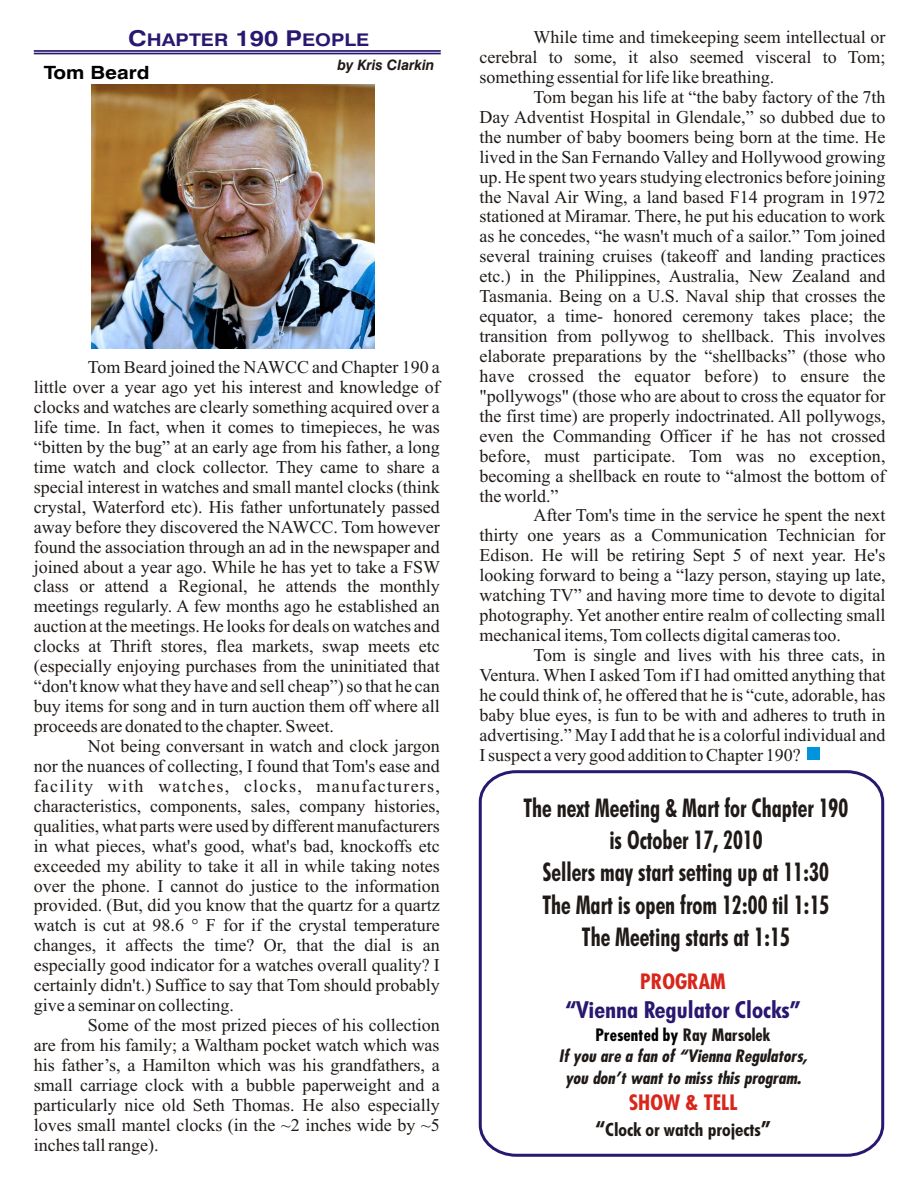
<style>
.page{position:relative;width:918px;height:1188px;background:#fff}
.page>*{position:absolute;margin:0;border:0;box-sizing:border-box;transform-origin:0 0}
.t1{font:700 condensed 25.8px/32.4px "Futura BT";color:#1f1a17;text-align:center;scale:.87 1}
.t2{font:700 condensed 23.55px "Futura BT";color:#291770;scale:1.05 1}
.t3{font:700 condensed 20.7px "Futura";color:#d9261c;scale:1.05 1}
.t4{font:700 condensed 18.3px "Futura BT";color:#1f1a17;scale:1.05 1}
.t5{font:700 18.3px "Swiss 721 BT";color:#000;scale:1.14 1}
.t6{font:18px/20px "Times New Roman";color:#1f1a17;text-align:justify}
.t7{font:700 17.4px "Swiss 721 BT";color:#291770;scale:1.15 1}
.t8{font:italic 700 condensed 16.65px/21.6px "Futura";color:#1f1a17;text-align:center;scale:1.05 1}
.t9{font:italic 700 14.4px "Swiss 721 BT";color:#1f1a17}
.s1{font-size:21.75px}
.s2{font-style:normal;color:#000}
.s3{font-style:normal}
.s4{font-size:21px}
</style>
<div class="page">
<hr style="left:34px;top:53px;width:407px;height:1px;background:#291770">
<hr style="left:34px;top:50px;width:407px;height:2px;background:#291770">
<img style="left:92px;top:84px;width:283px;height:264px">
<svg style="left:478px;top:770px;width:407px;height:387px"></svg>
<div style="left:807px;top:747px;width:12px;height:13px;background:#0094de"></div>
<p class="t7" style="left:128px;top:33px;width:211px"><span class="s1">C</span>HAPTER <span class="s1">190 P</span>EOPLE</p>
<p class="t5" style="left:44px;top:65px;width:94px">Tom Beard</p>
<p class="t9" style="left:337px;top:59px;width:99px">by Kris Clarkin</p>
<p class="t6" style="left:34px;top:359px;width:408px;text-indent:54px">Tom Beard joined the NAWCC and Chapter 190 a little over a year ago yet his interest and knowledge of clocks and watches are clearly something acquired over a life time. In fact, when it comes to timepieces, he was “bitten by the bug” at an early age from his father, a long time watch and clock collector. They came to share a special interest in watches and small mantel clocks (think crystal, Waterford etc). His father unfortunately passed away before they discovered the NAWCC. Tom however found the association through an ad in the newspaper and joined about a year ago. While he has yet to take a FSW class or attend a Regional, he attends the monthly meetings regularly. A few months ago he established an auction at the meetings. He looks for deals on watches and clocks at Thrift stores, flea markets, swap meets etc (especially enjoying purchases from the uninitiated that “don't know what they have and sell cheap”) so that he can buy items for song and in turn auction them off where all proceeds are donated to the chapter. Sweet.</p>
<p class="t6" style="left:34px;top:738px;width:408px;text-indent:54px">Not being conversant in watch and clock jargon nor the nuances of collecting, I found that Tom's ease and facility with watches, clocks, manufacturers, characteristics, components, sales, company histories, qualities, what parts were used by different manufacturers in what pieces, what's good, what's bad, knockoffs etc exceeded my ability to take it all in while taking notes over the phone. I cannot do justice to the information provided. (But, did you know that the quartz for a quartz watch is cut at 98.6 ° F for if the crystal temperature changes, it affects the time? Or, that the dial is an especially good indicator for a watches overall quality? I certainly didn't.) Suffice to say that Tom should probably give a seminar on collecting.</p>
<p class="t6" style="left:34px;top:1017px;width:408px;text-indent:54px">Some of the most prized pieces of his collection are from his family; a Waltham pocket watch which was his father’s, a Hamilton which was his grandfathers, a small carriage clock with a bubble paperweight and a particularly nice old Seth Thomas. He also especially loves small mantel clocks (in the ~2 inches wide by ~5 inches tall range).</p>
<p class="t6" style="left:479px;top:29px;width:408px;text-indent:54px">While time and timekeeping seem intellectual or cerebral to some, it also seemed visceral to Tom; something essential for life like breathing.</p>
<p class="t6" style="left:479px;top:89px;width:408px;text-indent:54px">Tom began his life at “the baby factory of the 7th Day Adventist Hospital in Glendale,” so dubbed due to the number of baby boomers being born at the time. He lived in the San Fernando Valley and Hollywood growing up. He spent two years studying electronics before joining the Naval Air Wing, a land based F14 program in 1972 stationed at Miramar. There, he put his education to work as he concedes, “he wasn't much of a sailor.” Tom joined several training cruises (takeoff and landing practices etc.) in the Philippines, Australia, New Zealand and Tasmania. Being on a U.S. Naval ship that crosses the equator, a time- honored ceremony takes place; the transition from pollywog to shellback. This involves elaborate preparations by the “shellbacks” (those who have crossed the equator before) to ensure the "pollywogs" (those who are about to cross the equator for the first time) are properly indoctrinated. All pollywogs, even the Commanding Officer if he has not crossed before, must participate. Tom was no exception, becoming a shellback en route to “almost the bottom of the world.”</p>
<p class="t6" style="left:479px;top:507px;width:408px;text-indent:54px">After Tom's time in the service he spent the next thirty one years as a Communication Technician for Edison. He will be retiring Sept 5 of next year. He's looking forward to being a “lazy person, staying up late, watching TV” and having more time to devote to digital photography. Yet another entire realm of collecting small mechanical items, Tom collects digital cameras too.</p>
<p class="t6" style="left:479px;top:647px;width:408px;text-indent:54px">Tom is single and lives with his three cats, in Ventura. When I asked Tom if I had omitted anything that he could think of, he offered that he is “cute, adorable, has baby blue eyes, is fun to be with and adheres to truth in advertising.” May I add that he is a colorful individual and I suspect a very good addition to Chapter 190?</p>
<h1 class="t1" style="left:524px;top:794px;width:375px">The next Meeting &amp; Mart for Chapter 190 is October 17, 2010<br>Sellers may start setting up at 11:30<br>The Mart is open from 12:00 til 1:15<br>The Meeting starts at 1:15</h1>
<p class="t3" style="left:640px;top:974px;width:83px">PROGRAM</p>
<h2 class="t2" style="left:566px;top:1000px;width:226px">“Vienna Regulator Clocks”</h2>
<p class="t8" style="left:559px;top:1026px;width:238px"><span class="s2">Presented by</span> <span class="s3">Ray Marsolek<br></span>If you are a fan of “Vienna Regulators, you don’t want to miss this program.</p>
<p class="t4" style="left:596px;top:1122px;width:168px"><span class="s4">“</span>Clock or watch projects<span class="s4">”</span></p>
<p class="t3" style="left:629px;top:1094px;width:105px">SHOW &amp; TELL</p>
</div>
